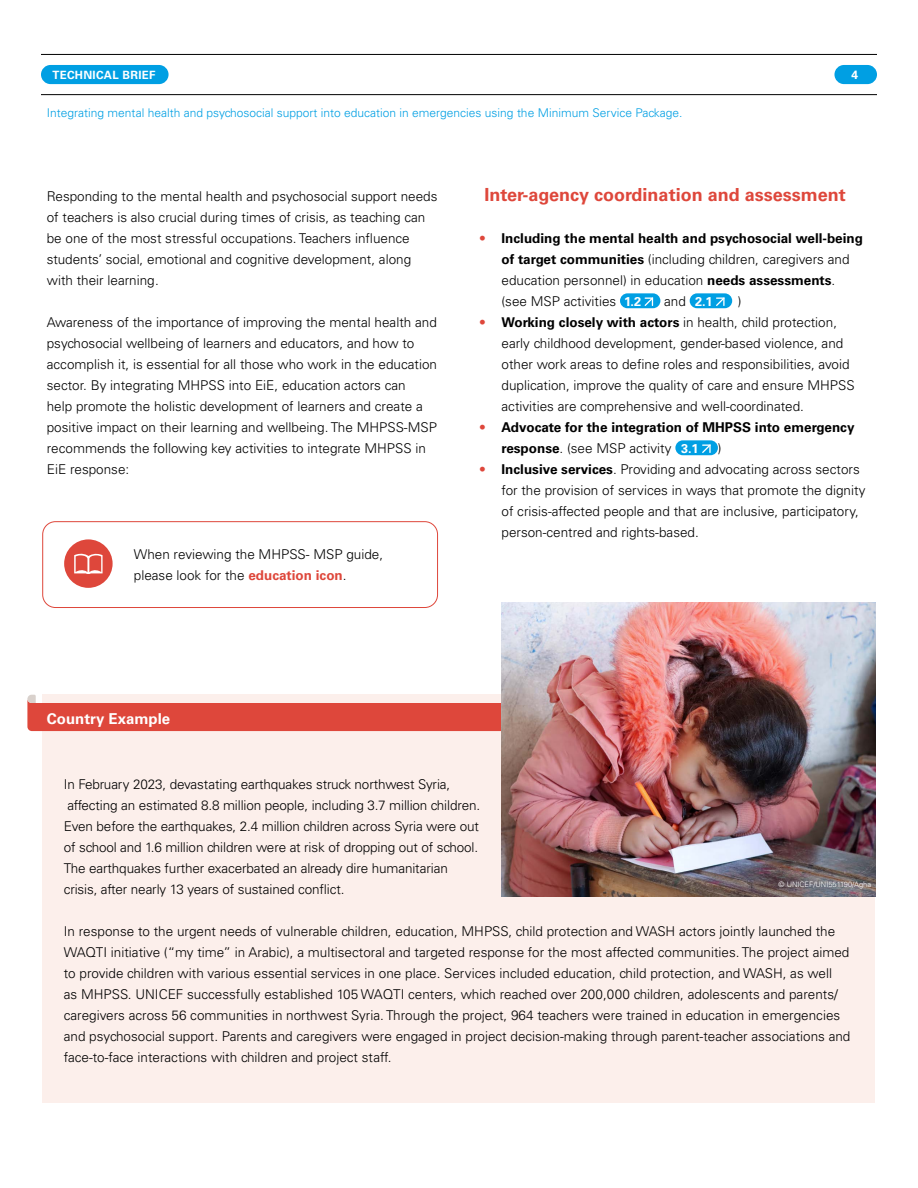
<style>
.page{position:relative;width:918px;height:1188px;background:#fff}
.page>*{position:absolute;margin:0;border:0;box-sizing:border-box;transform-origin:0 0}
.Heading_2{font:700 18px "Univers LT Std";color:#de473b}
.Body_Text{font:700 15px "Univers LT Std";color:#fff}
.Body_Text-2{font:300 13.5px/21px "Univers LT Std";color:#000}
.t1{font:700 13.5px/21px "Univers LT Std";color:#000}
.Body_Text-3{font:700 12.75px "Univers LT Std";color:#fff}
.t2{font:300 12px "Univers LT Std";color:#009fe3}
.t3{font:700 12px "Univers LT Std";color:#fff}
.t4{font:700 11.4px "Univers LT Std";letter-spacing:.025em;color:#fff}
.t5{font:300 7.5px "Univers LT Std";color:#fff}
.s1{font-weight:700;color:#de473b}
.s2{color:#de473b}
.s3{font-weight:300}
.s4{font-weight:700}
</style>
<div class="page">
<hr style="left:41px;top:54px;width:836px;height:1px;background:#000">
<hr style="left:41px;top:94px;width:836px;height:1px;background:#000">
<div style="left:834px;top:65px;width:43px;height:19px;background:#009fe3;border-radius:10px"></div>
<div style="left:41px;top:65px;width:128px;height:19px;background:#009fe3;border-radius:10px"></div>
<div style="left:620px;top:293px;width:40px;height:15px;background:#009fe3;border-radius:7px"></div>
<svg style="left:645px;top:297px;width:8px;height:9px"></svg>
<div style="left:690px;top:293px;width:42px;height:15px;background:#009fe3;border-radius:7px"></div>
<svg style="left:716px;top:297px;width:9px;height:9px"></svg>
<div style="left:675px;top:440px;width:43px;height:15px;background:#009fe3;border-radius:7px"></div>
<svg style="left:702px;top:444px;width:9px;height:9px"></svg>
<div style="left:43px;top:521px;width:395px;height:87px;border:1px solid #de473b;border-radius:13px"></div>
<div style="left:64px;top:539px;width:49px;height:49px;background:#de473b;border-radius:50%"></div>
<svg style="left:74px;top:553px;width:29px;height:21px"></svg>
<div style="left:43px;top:695px;width:832px;height:408px;background:#fcefeb"></div>
<svg style="left:27px;top:695px;width:475px;height:36px"></svg>
<img style="left:502px;top:603px;width:373px;height:294px">
<p class="t4" style="left:53px;top:68px;width:104px">TECHNICAL BRIEF</p>
<p class="t3" style="left:851px;top:68px;width:8px">4</p>
<p class="t2" style="left:47px;top:105px;width:637px">Integrating mental health and psychosocial support into education in emergencies using the Minimum Service Package.</p>
<p class="Body_Text-2" style="left:47px;top:186px;width:392px">Responding to the mental health and psychosocial support needs of teachers is also crucial during times of crisis, as teaching can be one of the most stressful occupations. Teachers influence students’ social, emotional and cognitive development, along with their learning.</p>
<p class="Body_Text-2" style="left:47px;top:312px;width:392px">Awareness of the importance of improving the mental health and psychosocial wellbeing of learners and educators, and how to accomplish it, is essential for all those who work in the education sector. By integrating MHPSS into EiE, education actors can<br>help promote the holistic development of learners and create a positive impact on their learning and wellbeing. The MHPSS-MSP recommends the following key activities to integrate MHPSS in EiE response:</p>
<p class="Body_Text-2" style="left:134px;top:544px;width:251px">When reviewing the MHPSS- MSP guide, please look for the <span class="s1">education icon</span>.</p>
<p class="Heading_2" style="left:485px;top:184px;width:363px">Inter-agency coordination and assessment</p>
<p class="t1" style="left:502px;top:228px;width:363px;text-indent:-21px"><span class="s2">•</span> Including the mental health and psychosocial well-being of target communities <span class="s3">(including children, caregivers and education personnel) in education</span> needs assessments<span class="s3">. (see MSP activities</span></p>
<p class="Body_Text-3" style="left:624px;top:294px;width:18px">1.2</p>
<p class="Body_Text-2" style="left:664px;top:291px;width:23px">and</p>
<p class="Body_Text-3" style="left:695px;top:294px;width:19px">2.1</p>
<p class="Body_Text-2" style="left:738px;top:291px;width:5px">)</p>
<p class="Body_Text-2" style="left:502px;top:312px;width:355px;text-indent:-21px"><span class="s1">•</span> <span class="s4">Working closely with actors</span> in health, child protection, early childhood development, gender-based violence, and other work areas to define roles and responsibilities, avoid duplication, improve the quality of care and ensure MHPSS activities are comprehensive and well-coordinated.</p>
<p class="t1" style="left:502px;top:417px;width:355px;text-indent:-21px"><span class="s2">•</span> Advocate for the integration of MHPSS into emergency response<span class="s3">. (see MSP activity</span></p>
<p class="Body_Text-3" style="left:681px;top:441px;width:19px">3.1</p>
<p class="Body_Text-2" style="left:718px;top:438px;width:5px">)</p>
<p class="Body_Text-2" style="left:502px;top:459px;width:366px;text-indent:-21px"><span class="s1">•</span> <span class="s4">Inclusive services</span>. Providing and advocating across sectors for the provision of services in ways that promote the dignity of crisis-affected people and that are inclusive, participatory, person-centred and rights-based.</p>
<p class="Body_Text" style="left:47px;top:710px;width:125px">Country Example</p>
<p class="Body_Text-2" style="left:64px;top:774px;width:418px">In February 2023, devastating earthquakes struck northwest Syria, affecting an estimated 8.8 million people, including 3.7 million children.<br>Even before the earthquakes, 2.4 million children across Syria were out of school and 1.6 million children were at risk of dropping out of school.<br>The earthquakes further exacerbated an already dire humanitarian crisis, after nearly 13 years of sustained conflict.</p>
<p class="Body_Text-2" style="left:64px;top:921px;width:788px">In response to the urgent needs of vulnerable children, education, MHPSS, child protection and WASH actors jointly launched the WAQTI initiative (“my time” in Arabic), a multisectoral and targeted response for the most affected communities. The project aimed to provide children with various essential services in one place. Services included education, child protection, and WASH, as well<br>as MHPSS. UNICEF successfully established 105 WAQTI centers, which reached over 200,000 children, adolescents and parents/ caregivers across 56 communities in northwest Syria. Through the project, 964 teachers were trained in education in emergencies and psychosocial support. Parents and caregivers were engaged in project decision-making through parent-teacher associations and face-to-face interactions with children and project staff.</p>
<p class="t5" style="left:779px;top:880px;width:94px">© UNICEF/UNI551190/Agha</p>
</div>
